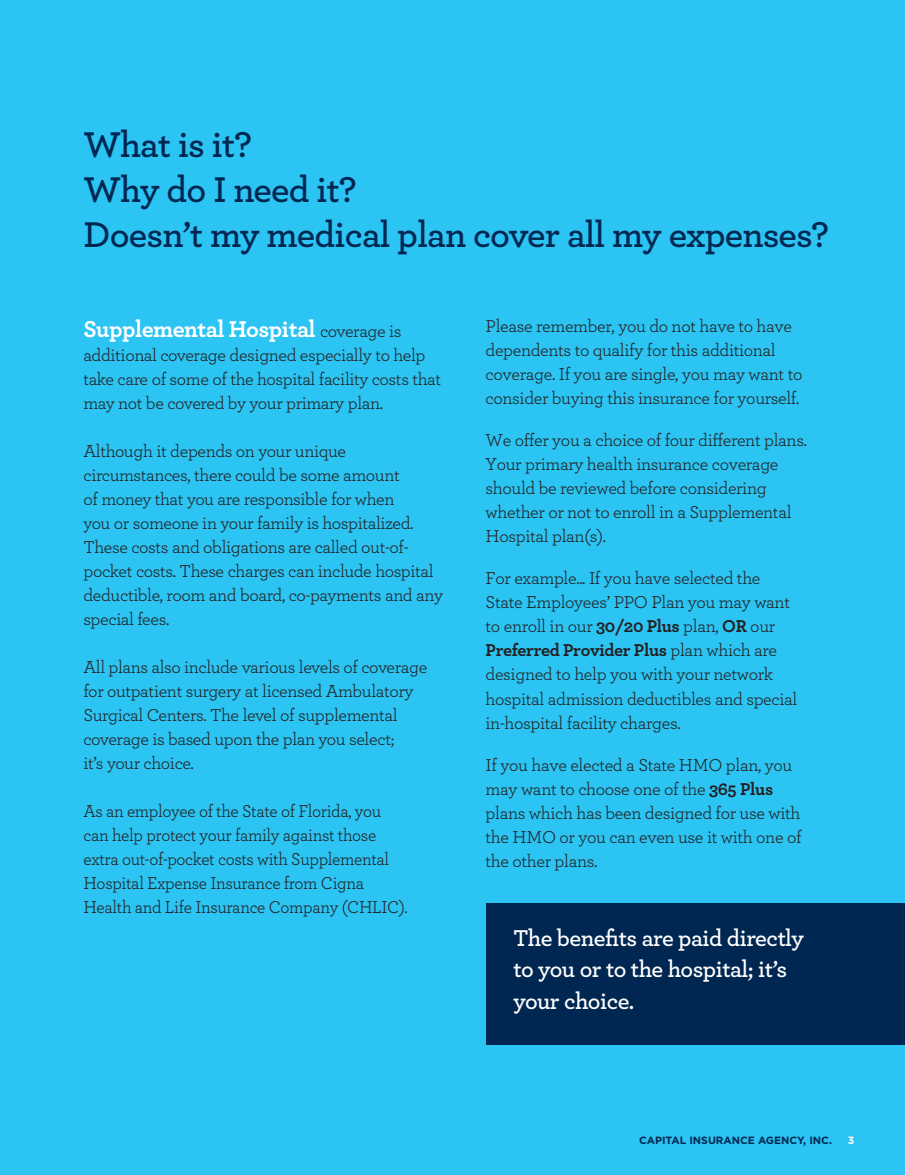
<style>
.page{position:relative;width:905px;height:1175px;background:#fff}
.page>*{position:absolute;margin:0;border:0;box-sizing:border-box;transform-origin:0 0}
.t1{font:600 37.5px/45px "Archer";letter-spacing:-.02em;color:#002751}
.t2{font:600 24px/31.5px "Archer";letter-spacing:-.02em;color:#fff}
.t3{font:700 24px "Archer";letter-spacing:-.02em;color:#fff}
.t4{font:18px/24px "Archer";letter-spacing:-.02em;color:#231f20}
.t5{font:18px/24px "Archer";letter-spacing:-.02em;color:#231f20;scale:.96 1}
.t6{font:700 10.5px "Gotham";color:#002751}
.t7{font:700 10.5px "Gotham";color:#fff}
.s1{font-weight:400;font-size:18px;color:#231f20}
.s2{font-weight:700}
</style>
<div class="page">
<div style="left:0;top:0;width:904px;height:1174px;background:#2bc4f3"></div>
<hr style="left:0;top:664px;width:1px;height:510px;background:#bcd531">
<div style="left:485px;top:902px;width:419px;height:142px;background:#002751"></div>
<h1 class="t1" style="left:83px;top:119px;width:746px">What is it?<br>Why do I need it?<br>Doesn’t my medical plan cover all my expenses?</h1>
<h2 class="t3" style="left:83px;top:310px;width:319px">Supplemental Hospital <span class="s1">coverage is</span></h2>
<p class="t4" style="left:83px;top:342px;width:359px">additional coverage designed especially to help take care of some of the hospital facility costs that may not be covered by your primary plan.</p>
<p class="t4" style="left:83px;top:438px;width:361px">Although it depends on your unique circumstances, there could be some amount<br>of money that you are responsible for when<br>you or someone in your family is hospitalized.<br>These costs and obligations are called out-of&shy;pocket costs. These charges can include hospital deductible, room and board, co-payments and any special fees.</p>
<p class="t4" style="left:83px;top:654px;width:345px">All plans also include various levels of coverage for outpatient surgery at licensed Ambulatory Surgical Centers. The level of supplemental coverage is based upon the plan you select;<br>it’s your choice.</p>
<p class="t5" style="left:83px;top:798px;width:339px">As an employee of the State of Florida, you can help protect your family against those extra out-of-pocket costs with Supplemental Hospital Expense Insurance from Cigna Health and Life Insurance Company (CHLIC).</p>
<p class="t4" style="left:485px;top:313px;width:318px">Please remember, you do not have to have dependents to qualify for this additional coverage. If you are single, you may want to consider buying this insurance for yourself.</p>
<p class="t4" style="left:485px;top:427px;width:323px">We offer you a choice of four different plans.<br>Your primary health insurance coverage should be reviewed before considering whether or not to enroll in a Supplemental Hospital plan(s).</p>
<p class="t4" style="left:485px;top:565px;width:313px">For example... If you have selected the State Employees’ PPO Plan you may want to enroll in our <span class="s2">30/20 Plus</span> plan, <span class="s2">OR</span> our <span class="s2">Preferred Provider Plus</span> plan which are designed to help you with your network hospital admission deductibles and special in-hospital facility charges.</p>
<p class="t4" style="left:485px;top:751px;width:317px">If you have elected a State HMO plan, you may want to choose one of the <span class="s2">365 Plus </span>plans which has been designed for use with the HMO or you can even use it with one of the other plans.</p>
<h2 class="t2" style="left:513px;top:920px;width:292px">The benefits are paid directly to you or to the hospital; it’s your choice.</h2>
<p class="t6" style="left:639px;top:1134px;width:194px">CAPITAL INSURANCE AGENCY, INC.</p>
<p class="t7" style="left:847px;top:1134px;width:8px">3</p>
</div>
